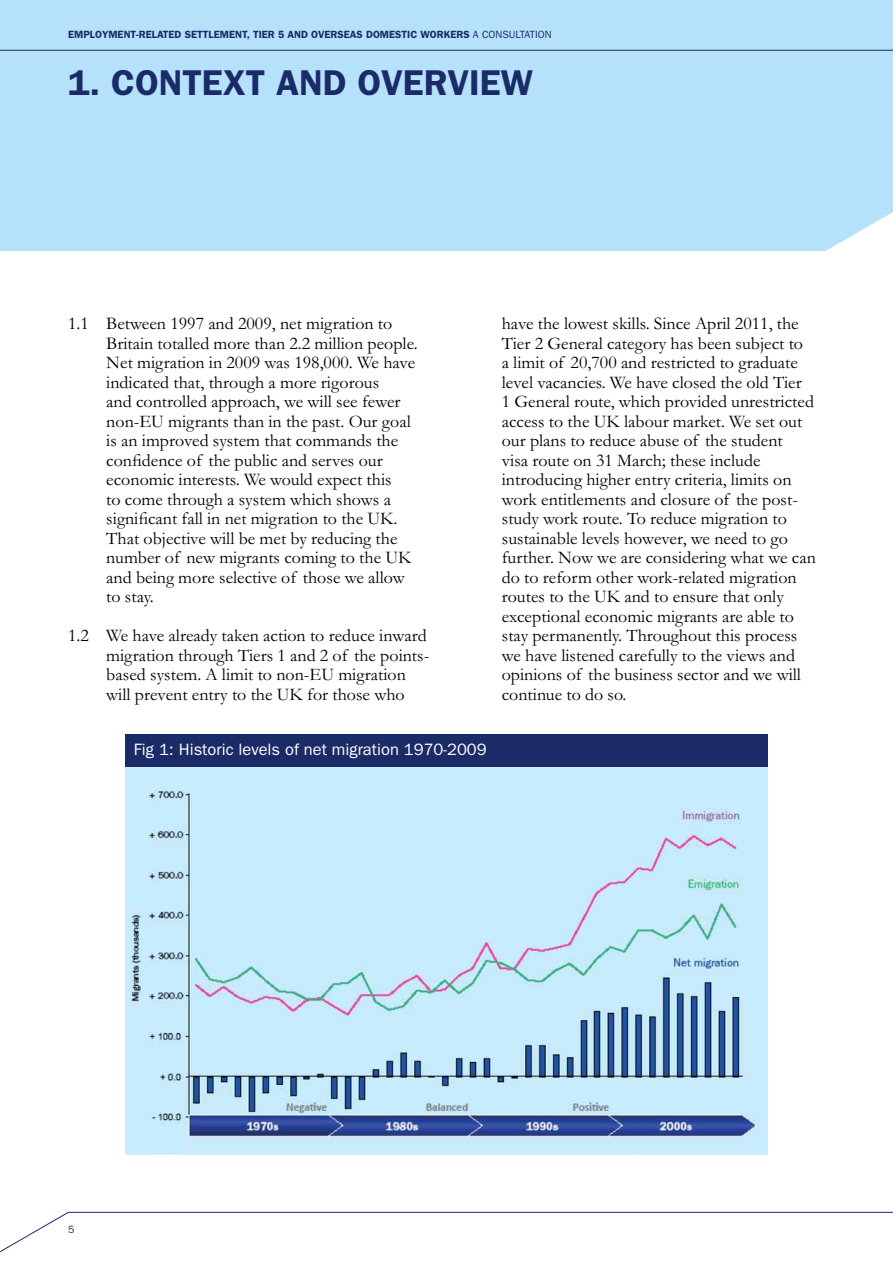
<style>
.page{position:relative;width:893px;height:1263px;background:#fff}
.page>*{position:absolute;margin:0;border:0;box-sizing:border-box;transform-origin:0 0}
.Section_heading{font:600 36px "Franklin Gothic";color:#1a2b68}
.body_numbered{font:18px/19.5px "Garamond";color:#000}
.Heading_2{font:16.5px "Franklin Gothic";color:#fff}
.t1{font:600 10.5px "Franklin Gothic";color:#1a2b68}
.t2{font:10.5px "Franklin Gothic";color:#1a2b68}
.s1{font-weight:400}
</style>
<div class="page">
<div style="left:0;top:0;width:893px;height:251px;background:#b5e1fa"></div>
<hr style="left:0;top:50px;width:893px;height:1px;background:#1a2b68">
<svg style="left:0;top:1211px;width:893px;height:42px"></svg>
<div style="left:125px;top:734px;width:642px;height:32px;background:#1a2b68"></div>
<img style="left:125px;top:767px;width:642px;height:388px">
<p class="t1" style="left:68px;top:28px;width:485px">EMPLOYMENT-RELATED SETTLEMENT, TIER 5 AND OVERSEAS DOMESTIC WORKERS <span class="s1">A CONSULTATION</span></p>
<p class="Section_heading" style="left:68px;top:61px;width:467px">1. CONTEXT AND OVERVIEW</p>
<p class="body_numbered" style="left:106px;top:314px;width:313px;text-indent:-38px">1.1 Between 1997 and 2009, net migration to Britain totalled more than 2.2 million people.<br>Net migration in 2009 was 198,000. We have indicated that, through a more rigorous<br>and controlled approach, we will see fewer non-EU migrants than in the past. Our goal is an improved system that commands the confidence of the public and serves our economic interests. We would expect this<br>to come through a system which shows a significant fall in net migration to the UK.<br>That objective will be met by reducing the number of new migrants coming to the UK and being more selective of those we allow to stay.</p>
<p class="body_numbered" style="left:106px;top:626px;width:325px;text-indent:-38px">1.2 We have already taken action to reduce inward migration through Tiers 1 and 2 of the points&shy;based system. A limit to non-EU migration will prevent entry to the UK for those who</p>
<p class="body_numbered" style="left:502px;top:314px;width:316px">have the lowest skills. Since April 2011, the Tier 2 General category has been subject to<br>a limit of 20,700 and restricted to graduate level vacancies. We have closed the old Tier<br>1 General route, which provided unrestricted access to the UK labour market. We set out our plans to reduce abuse of the student<br>visa route on 31 March; these include introducing higher entry criteria, limits on work entitlements and closure of the post&shy;study work route. To reduce migration to sustainable levels however, we need to go further. Now we are considering what we can do to reform other work-related migration routes to the UK and to ensure that only exceptional economic migrants are able to stay permanently. Throughout this process we have listened carefully to the views and opinions of the business sector and we will continue to do so.</p>
<p class="Heading_2" style="left:134px;top:740px;width:354px">Fig 1: Historic levels of net migration 1970-2009</p>
<p class="t2" style="left:68px;top:1223px;width:8px">5</p>
</div>
